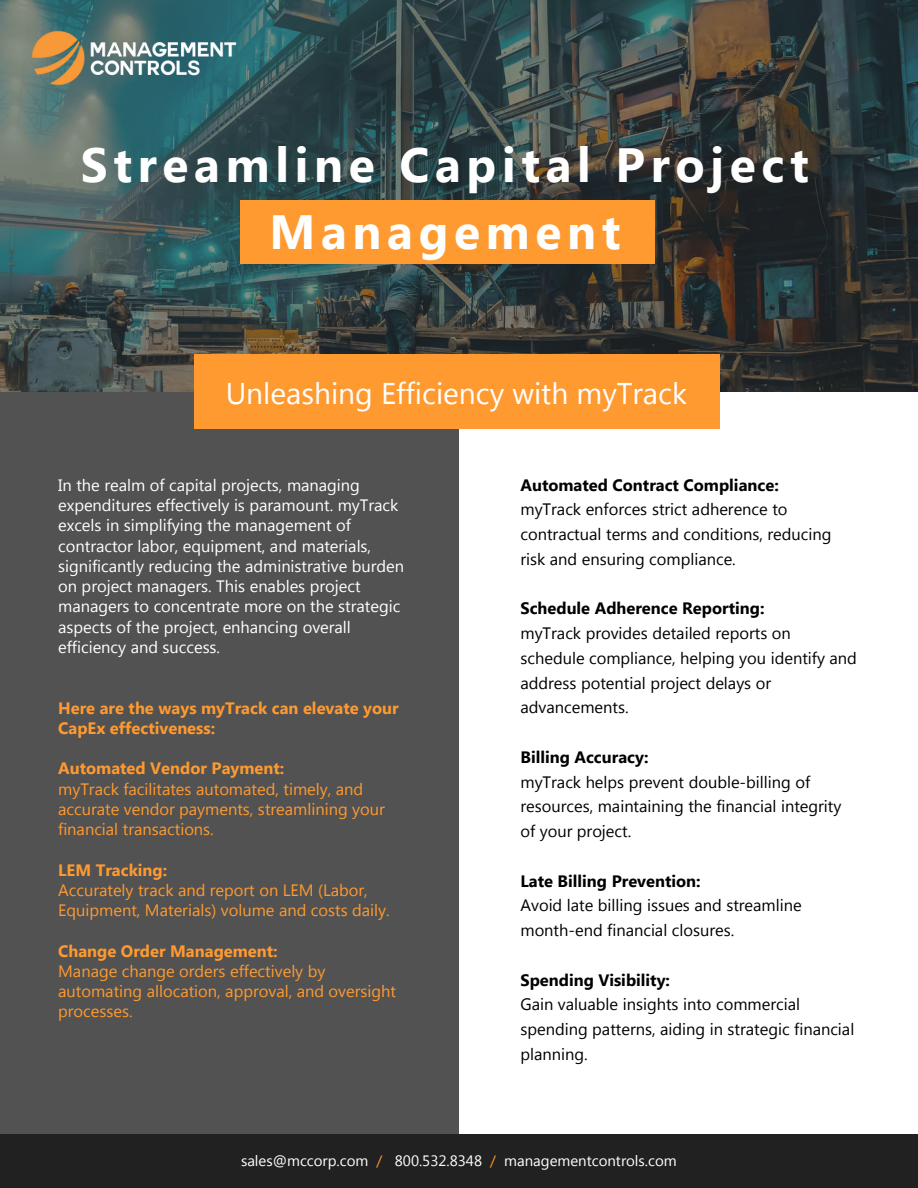
<style>
.page{position:relative;width:918px;height:1188px;background:#fff}
.page>*{position:absolute;margin:0;border:0;box-sizing:border-box;transform-origin:0 0}
.t1{font:700 48px/66.3px "Segoe UI";letter-spacing:.12em;color:#fff;text-align:center}
.t2{font:30px "Segoe UI";color:#fff}
.t3{font:16.5px/24.8px "Segoe UI";color:#000}
.t4{font:16.5px/20.2px "Segoe UI";color:#fff}
.t5{font:16.5px/20.2px "Segoe UI";color:#ff9a30}
.t6{font:700 16.5px/20.2px "Segoe UI";color:#ff9a30}
.t7{font:15px "Segoe UI";color:#fff}
.s1{font-weight:700}
.s2{color:#ff9a30}
</style>
<div class="page">
<div style="left:0;top:391px;width:459px;height:796px;background:#525252"></div>
<svg style="left:0;top:0;width:917px;height:391px;background:#374646"></svg>
<img style="left:28px;top:28px;width:212px;height:61px">
<div style="left:240px;top:200px;width:415px;height:64px;background:#ff9a30"></div>
<div style="left:194px;top:354px;width:525px;height:75px;background:#ff9a30"></div>
<div style="left:0;top:1134px;width:918px;height:54px;background:#212121"></div>
<h4 class="t1" style="left:81px;top:129px;width:730px">Streamline Capital Project<br>Management</h4>
<h2 class="t2" style="left:226px;top:371px;width:463px">Unleashing Efficiency with myTrack</h2>
<h4 class="t4" style="left:58px;top:474px;width:348px">In the realm of capital projects, managing expenditures effectively is paramount. myTrack excels in simplifying the management of contractor labor, equipment, and materials, significantly reducing the administrative burden on project managers. This enables project managers to concentrate more on the strategic aspects of the project, enhancing overall efficiency and success.</h4>
<h4 class="t6" style="left:58px;top:697px;width:342px">Here are the ways myTrack can elevate your<br>CapEx effectiveness:</h4>
<h4 class="t5" style="left:58px;top:757px;width:328px"><span class="s1">Automated Vendor Payment:<br></span>myTrack facilitates automated, timely, and accurate vendor payments, streamlining your financial transactions.</h4>
<h4 class="t5" style="left:58px;top:859px;width:333px"><span class="s1">LEM Tracking:<br></span>Accurately track and report on LEM (Labor,<br>Equipment, Materials) volume and costs daily.</h4>
<h4 class="t5" style="left:58px;top:940px;width:339px"><span class="s1">Change Order Management:<br></span>Manage change orders effectively by automating allocation, approval, and oversight processes.</h4>
<p class="t3" style="left:520px;top:471px;width:312px"><span class="s1">Automated Contract Compliance: </span>myTrack enforces strict adherence to contractual terms and conditions, reducing risk and ensuring compliance.</p>
<h1 class="t3" style="left:520px;top:595px;width:338px"><span class="s1">Schedule Adherence Reporting:<br></span>myTrack provides detailed reports on schedule compliance, helping you identify and address potential project delays or advancements.</h1>
<h4 class="t3" style="left:520px;top:744px;width:323px"><span class="s1">Billing Accuracy:<br></span>myTrack helps prevent double-billing of resources, maintaining the financial integrity of your project.</h4>
<h3 class="t3" style="left:520px;top:867px;width:283px"><span class="s1">Late Billing Prevention:<br></span>Avoid late billing issues and streamline month-end financial closures.</h3>
<h4 class="t3" style="left:520px;top:966px;width:335px"><span class="s1">Spending Visibility:<br></span>Gain valuable insights into commercial spending patterns, aiding in strategic financial planning.</h4>
<p class="t7" style="left:241px;top:1150px;width:437px">sales@mccorp.com <span class="s2">/</span> 800.532.8348 <span class="s2">/</span> managementcontrols.com</p>
</div>
